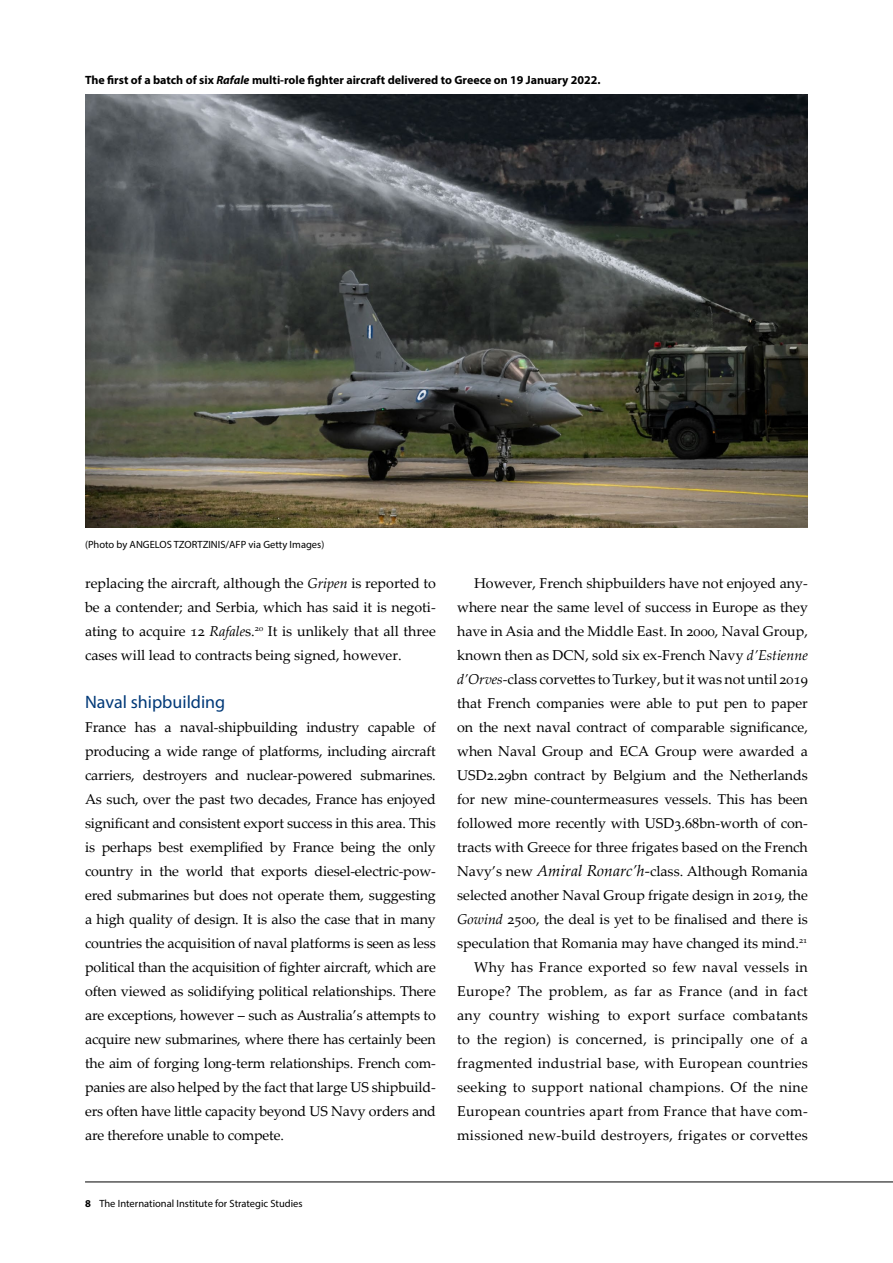
<style>
.page{position:relative;width:893px;height:1263px;background:#fff}
.page>*{position:absolute;margin:0;border:0;box-sizing:border-box;transform-origin:0 0}
.t1{font:18px "Myriad Pro";color:#003978}
.t2{font:14.25px/24px "Palatino Linotype";color:#000;text-align:justify}
.t3{font:700 12px "Myriad Pro";color:#000}
.t4{font:10.5px "Myriad Pro";color:#000}
.s1{font-style:italic}
.s2{font-style:italic;font-size:15.75px}
.s3{font-size:15.75px}
.s4{font-weight:700}
</style>
<div class="page">
<hr style="left:85px;top:1181px;width:808px;height:1px;background:#000">
<img style="left:85px;top:95px;width:723px;height:432px">
<p class="t3" style="left:85px;top:72px;width:517px">The first of a batch of six <span class="s1">Rafale</span> multi-role fighter aircraft delivered to Greece on 19 January 2022.</p>
<p class="t4" style="left:85px;top:538px;width:241px">(Photo by ANGELOS TZORTZINIS/AFP via Getty Images)</p>
<p class="t2" style="left:85px;top:570px;width:352px">replacing the aircraft, although the <span class="s1">Gripen</span> is reported to be a contender; and Serbia, which has said it is negoti&shy;ating to acquire 12 <span class="s1">Rafale</span>s.<sup>20</sup> It is unlikely that all three cases will lead to contracts being signed, however.</p>
<p class="t1" style="left:85px;top:690px;width:142px">Naval shipbuilding</p>
<p class="t2" style="left:85px;top:714px;width:352px">France has a naval-shipbuilding industry capable of producing a wide range of platforms, including aircraft carriers, destroyers and nuclear-powered submarines.<br>As such, over the past two decades, France has enjoyed significant and consistent export success in this area. This is perhaps best exemplified by France being the only country in the world that exports diesel-electric-pow&shy;ered submarines but does not operate them, suggesting a high quality of design. It is also the case that in many countries the acquisition of naval platforms is seen as less political than the acquisition of fighter aircraft, which are often viewed as solidifying political relationships. There are exceptions, however – such as Australia’s attempts to acquire new submarines, where there has certainly been the aim of forging long-term relationships. French com&shy;panies are also helped by the fact that large US shipbuild&shy;ers often have little capacity beyond US Navy orders and are therefore unable to compete.</p>
<p class="t2" style="left:457px;top:570px;width:352px;text-align:right">However, French shipbuilders have not enjoyed any&shy;where near the same level of success in Europe as they have in Asia and the Middle East. In 2000, Naval Group, known then as DCN, sold six ex-French Navy <span class="s1">d’Estienne d’Orves</span>-class corvettes to Turkey, but it was not until 2019 that French companies were able to put pen to paper on the next naval contract of comparable significance, when Naval Group and ECA Group were awarded a USD2.29bn contract by Belgium and the Netherlands for new mine-countermeasures vessels. This has been followed more recently with USD3.68bn-worth of con&shy;tracts with Greece for three frigates based on the French Navy’s new <span class="s2">Amiral Ronarc’h</span><span class="s3">-</span>class. Although Romania selected another Naval Group frigate design in 2019, the <span class="s1">Gowind</span> 2500, the deal is yet to be finalised and there is speculation that Romania may have changed its mind.<sup>21<br></sup>Why has France exported so few naval vessels in Europe? The problem, as far as France (and in fact any country wishing to export surface combatants to the region) is concerned, is principally one of a fragmented industrial base, with European countries seeking to support national champions. Of the nine European countries apart from France that have com&shy;missioned new-build destroyers, frigates or corvettes</p>
<p class="t4" style="left:85px;top:1197px;width:219px"><span class="s4">8</span> The International Institute for Strategic Studies</p>
</div>
